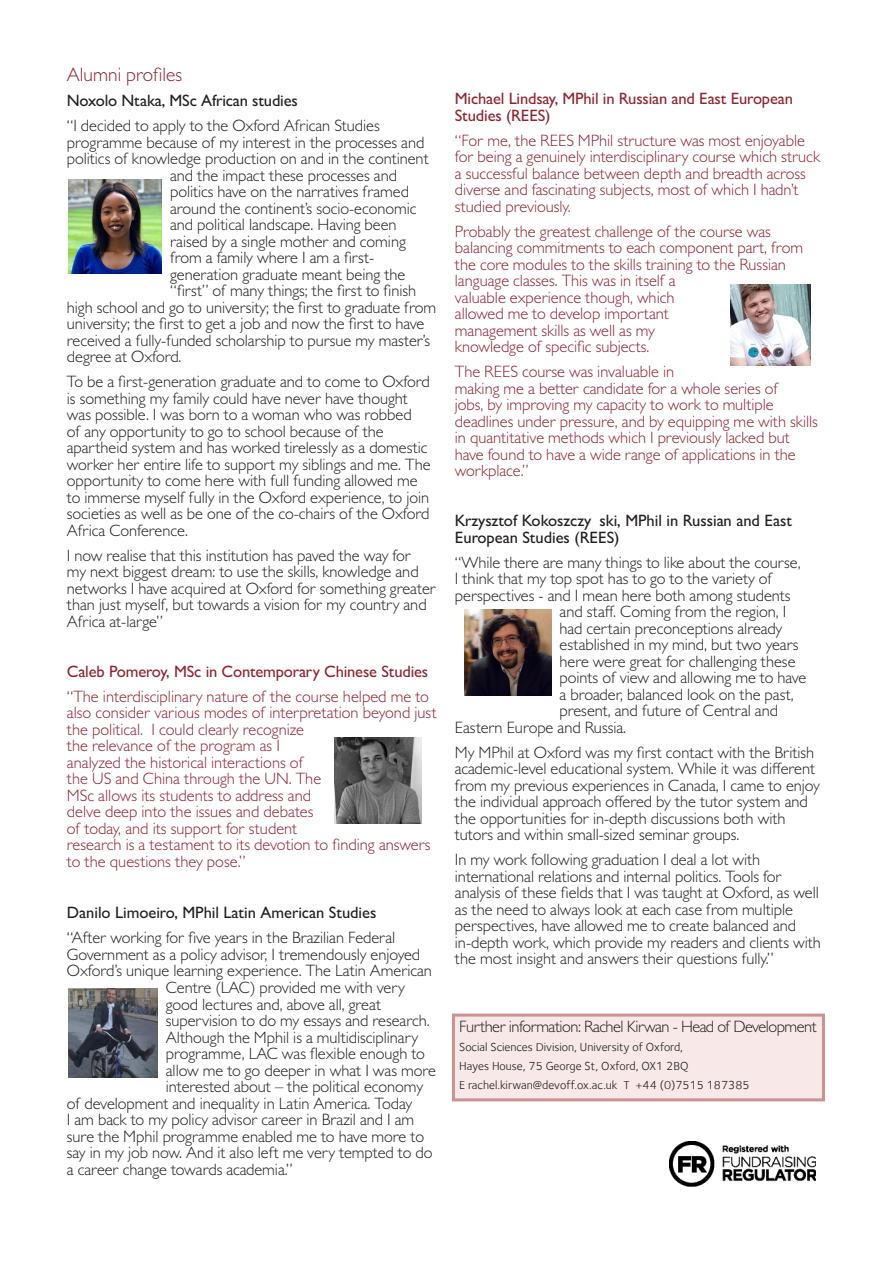
<style>
.page{position:relative;width:893px;height:1263px;background:#fff}
.page>*{position:absolute;margin:0;border:0;box-sizing:border-box;transform-origin:0 0}
.body{font:300 19.5px "Gill Sans MT Std";color:#8d2431}
.body-2{font:300 16.5px/16.5px "Gill Sans MT Std";letter-spacing:-.005em;color:#231f20}
.body-3{font:300 16.5px/16.5px "Gill Sans MT Std";letter-spacing:-.005em;color:#8d2431}
.body-4{font:500 16.5px/16.5px "Gill Sans MT Std";letter-spacing:-.005em;color:#231f20}
.body-5{font:500 16.5px/16.5px "Gill Sans MT Std";letter-spacing:-.01em;color:#8d2431}
.body-6{font:300 16.5px "Gill Sans MT Std";letter-spacing:-.03em;color:#231f20}
.body-7{font:12px "Foundry Sterling";color:#231f20}
</style>
<div class="page">
<div style="left:452px;top:1013px;width:373px;height:88px;background:#f8e8e8;border:3px solid #ce9191"></div>
<img style="left:730px;top:284px;width:81px;height:81px">
<img style="left:68px;top:180px;width:94px;height:93px">
<img style="left:335px;top:737px;width:86px;height:86px">
<img style="left:68px;top:988px;width:89px;height:89px">
<img style="left:670px;top:1142px;width:146px;height:45px">
<img style="left:465px;top:609px;width:86px;height:87px">
<p class="body" style="left:67px;top:63px;width:117px">Alumni profiles</p>
<p class="body-4" style="left:67px;top:92px;width:232px">Noxolo Ntaka, MSc African studies</p>
<p class="body-2" style="left:67px;top:117px;width:314px">“I decided to apply to the Oxford African Studies</p>
<p class="body-2" style="left:67px;top:134px;width:359px">programme because of my interest in the processes and</p>
<p class="body-2" style="left:67px;top:150px;width:363px">politics of knowledge production on and in the continent</p>
<p class="body-2" style="left:170px;top:167px;width:228px">and the impact these processes and</p>
<p class="body-2" style="left:170px;top:183px;width:240px">politics have on the narratives framed</p>
<p class="body-2" style="left:170px;top:200px;width:248px">around the continent’s socio-economic</p>
<p class="body-2" style="left:170px;top:216px;width:228px">and political landscape. Having been</p>
<p class="body-2" style="left:170px;top:233px;width:237px">raised by a single mother and coming</p>
<p class="body-2" style="left:170px;top:249px;width:206px">from a family where I am a first-</p>
<p class="body-2" style="left:170px;top:266px;width:237px">generation graduate meant being the</p>
<p class="body-2" style="left:170px;top:282px;width:248px">“first” of many things; the first to finish</p>
<p class="body-2" style="left:67px;top:299px;width:371px">high school and go to university; the first to graduate from</p>
<p class="body-2" style="left:67px;top:315px;width:359px">university; the first to get a job and now the first to have</p>
<p class="body-2" style="left:67px;top:332px;width:365px">received a fully-funded scholarship to pursue my master’s</p>
<p class="body-2" style="left:67px;top:348px;width:116px">degree at Oxford.</p>
<p class="body-2" style="left:67px;top:373px;width:365px">To be a first-generation graduate and to come to Oxford is something my family could have never have thought was possible. I was born to a woman who was robbed<br>of any opportunity to go to school because of the apartheid system and has worked tirelessly as a domestic worker her entire life to support my siblings and me. The opportunity to come here with full funding allowed me to immerse myself fully in the Oxford experience, to join societies as well as be one of the co-chairs of the Oxford Africa Conference.</p>
<p class="body-2" style="left:67px;top:547px;width:371px">I now realise that this institution has paved the way for<br>my next biggest dream: to use the skills, knowledge and networks I have acquired at Oxford for something greater than just myself, but towards a vision for my country and Africa at-large”</p>
<p class="body-5" style="left:67px;top:663px;width:363px">Caleb Pomeroy, MSc in Contemporary Chinese Studies</p>
<p class="body-3" style="left:67px;top:688px;width:371px">“The interdisciplinary nature of the course helped me to also consider various modes of interpretation beyond just the political. I could clearly recognize<br>the relevance of the program as I<br>analyzed the historical interactions of<br>the US and China through the UN. The<br>MSc allows its students to address and<br>delve deep into the issues and debates<br>of today, and its support for student<br>research is a testament to its devotion to finding answers to the questions they pose.”</p>
<p class="body-4" style="left:67px;top:904px;width:311px">Danilo Limoeiro, MPhil Latin American Studies</p>
<p class="body-2" style="left:67px;top:929px;width:330px">“After working for five years in the Brazilian Federal</p>
<p class="body-2" style="left:67px;top:946px;width:355px">Government as a policy advisor, I tremendously enjoyed</p>
<p class="body-2" style="left:67px;top:962px;width:367px">Oxford’s unique learning experience. The Latin American</p>
<p class="body-2" style="left:166px;top:979px;width:240px">Centre (LAC) provided me with very</p>
<p class="body-2" style="left:166px;top:995px;width:217px">good lectures and, above all, great</p>
<p class="body-2" style="left:166px;top:1012px;width:265px">supervision to do my essays and research.</p>
<p class="body-2" style="left:166px;top:1028px;width:254px">Although the Mphil is a multidisciplinary</p>
<p class="body-2" style="left:166px;top:1045px;width:261px">programme, LAC was flexible enough to</p>
<p class="body-2" style="left:166px;top:1061px;width:272px">allow me to go deeper in what I was more</p>
<p class="body-2" style="left:166px;top:1078px;width:259px">interested about – the political economy</p>
<p class="body-2" style="left:67px;top:1094px;width:347px">of development and inequality in Latin America. Today</p>
<p class="body-2" style="left:67px;top:1111px;width:349px">I am back to my policy advisor career in Brazil and I am</p>
<p class="body-2" style="left:67px;top:1127px;width:359px">sure the Mphil programme enabled me to have more to</p>
<p class="body-2" style="left:67px;top:1144px;width:367px">say in my job now. And it also left me very tempted to do</p>
<p class="body-2" style="left:67px;top:1160px;width:227px">a career change towards academia.”</p>
<p class="body-5" style="left:455px;top:90px;width:339px">Michael Lindsay, MPhil in Russian and East European<br>Studies (REES)</p>
<p class="body-3" style="left:455px;top:132px;width:367px">“For me, the REES MPhil structure was most enjoyable for being a genuinely interdisciplinary course which struck a successful balance between depth and breadth across diverse and fascinating subjects, most of which I hadn’t studied previously.</p>
<p class="body-3" style="left:455px;top:223px;width:350px">Probably the greatest challenge of the course was balancing commitments to each component part, from the core modules to the skills training to the Russian language classes. This was in itself a<br>valuable experience though, which<br>allowed me to develop important<br>management skills as well as my<br>knowledge of specific subjects.</p>
<p class="body-3" style="left:455px;top:363px;width:364px">The REES course was invaluable in<br>making me a better candidate for a whole series of<br>jobs, by improving my capacity to work to multiple deadlines under pressure, and by equipping me with skills in quantitative methods which I previously lacked but have found to have a wide range of applications in the workplace.”</p>
<p class="body-4" style="left:455px;top:512px;width:339px">Krzysztof Kokoszczyński, MPhil in Russian and East<br>European Studies (REES)</p>
<p class="body-2" style="left:455px;top:554px;width:347px">“While there are many things to like about the course,</p>
<p class="body-2" style="left:455px;top:570px;width:319px">I think that my top spot has to go to the variety of</p>
<p class="body-2" style="left:455px;top:587px;width:337px">perspectives - and I mean here both among students</p>
<p class="body-2" style="left:559px;top:603px;width:228px">and staff. Coming from the region, I</p>
<p class="body-2" style="left:559px;top:620px;width:224px">had certain preconceptions already</p>
<p class="body-2" style="left:559px;top:636px;width:241px">established in my mind, but two years</p>
<p class="body-2" style="left:559px;top:653px;width:237px">here were great for challenging these</p>
<p class="body-2" style="left:559px;top:669px;width:248px">points of view and allowing me to have</p>
<p class="body-2" style="left:559px;top:686px;width:236px">a broader, balanced look on the past,</p>
<p class="body-2" style="left:559px;top:702px;width:220px">present, and future of Central and</p>
<p class="body-2" style="left:455px;top:719px;width:173px">Eastern Europe and Russia.</p>
<p class="body-2" style="left:455px;top:744px;width:367px">My MPhil at Oxford was my first contact with the British academic-level educational system. While it was different from my previous experiences in Canada, I came to enjoy the individual approach offered by the tutor system and the opportunities for in-depth discussions both with tutors and within small-sized seminar groups.</p>
<p class="body-2" style="left:455px;top:851px;width:368px">In my work following graduation I deal a lot with international relations and internal politics. Tools for analysis of these fields that I was taught at Oxford, as well as the need to always look at each case from multiple perspectives, have allowed me to create balanced and in-depth work, which provide my readers and clients with the most insight and answers their questions fully.”</p>
<p class="body-6" style="left:459px;top:1017px;width:359px">Further information: Rachel Kirwan - Head of Development</p>
<p class="body-7" style="left:459px;top:1040px;width:225px">Social Sciences Division, University of Oxford,</p>
<p class="body-7" style="left:459px;top:1059px;width:231px">Hayes House, 75 George St, Oxford, OX1 2BQ</p>
<p class="body-7" style="left:459px;top:1078px;width:292px">E rachel.kirwan@devoff.ox.ac.uk T +44 (0)7515 187385</p>
</div>
